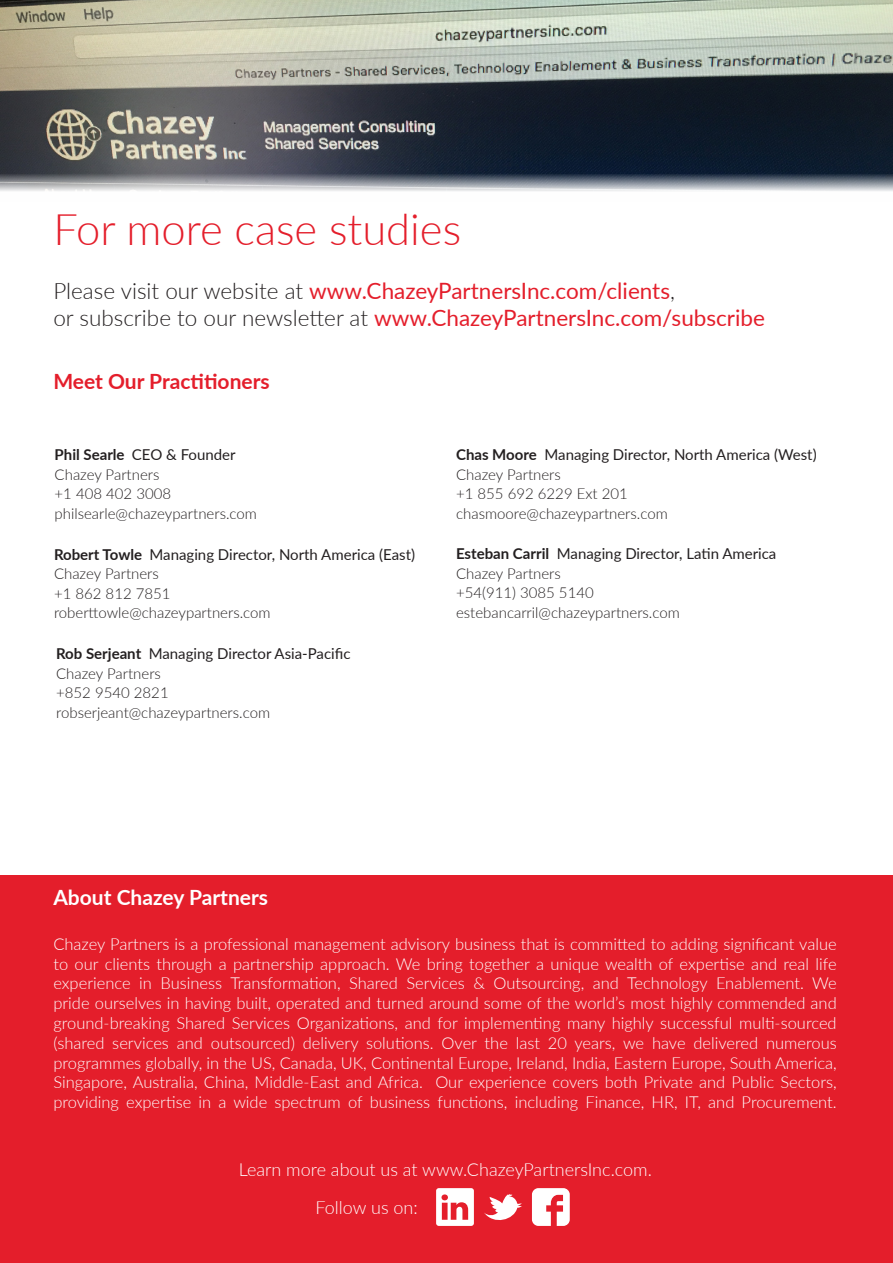
<style>
.page{position:relative;width:893px;height:1263px;background:#fff}
.page>*{position:absolute;margin:0;border:0;box-sizing:border-box;transform-origin:0 0}
.credit_sub_title{font:300 43.5px "Lato";color:#e41e2b}
.credit_sub_title-2{font:22.5px "Lato";color:#e41e2b}
.t1{font:700 21px "Lato";color:#e41e2b}
.t2{font:700 21px "Lato";color:#fff}
.t3{font:300 18px "Lato";color:#fff}
.t4{font:300 16.5px/19.8px "Lato";color:#fff;text-align:justify}
.number{font:300 15px "Lato";color:#231f20}
.number-2{font:15px/19.5px "Lato";color:#231f20}
.s1{font-weight:300;color:#231f20}
.s2{font-weight:700}
.s3{font-weight:300}
</style>
<div class="page">
<div style="left:0;top:876px;width:893px;height:387px;background:#e41e2b"></div>
<svg style="left:436px;top:1188px;width:38px;height:38px"></svg>
<svg style="left:484px;top:1194px;width:38px;height:26px"></svg>
<svg style="left:532px;top:1188px;width:38px;height:38px"></svg>
<img style="left:0;top:0;width:893px;height:191px">
<p class="credit_sub_title" style="left:53px;top:199px;width:409px">For more case studies</p>
<p class="credit_sub_title-2" style="left:53px;top:275px;width:623px"><span class="s1">Please visit our website at</span> www.ChazeyPartnersInc.com/clients<span class="s1">,</span></p>
<p class="credit_sub_title-2" style="left:53px;top:302px;width:713px"><span class="s1">or subscribe to our newsletter at</span> www.ChazeyPartnersInc.com/subscribe</p>
<p class="t1" style="left:53px;top:366px;width:218px">Meet Our Practitioners</p>
<p class="number-2" style="left:55px;top:444px;width:183px"><span class="s2">Phil Searle</span> CEO &amp; Founder</p>
<p class="number" style="left:55px;top:464px;width:106px">Chazey Partners</p>
<p class="number" style="left:55px;top:484px;width:118px">+1 408 402 3008</p>
<p class="number" style="left:55px;top:503px;width:204px">philsearle@chazeypartners.com</p>
<p class="number-2" style="left:54px;top:544px;width:363px"><span class="s2">Robert Towle</span> Managing Director, North America (East)</p>
<p class="number" style="left:54px;top:563px;width:106px">Chazey Partners</p>
<p class="number" style="left:54px;top:583px;width:118px">+1 862 812 7851</p>
<p class="number" style="left:54px;top:602px;width:218px">roberttowle@chazeypartners.com</p>
<p class="number-2" style="left:56px;top:643px;width:296px"><span class="s2">Rob Serjeant</span> Managing Director Asia-Pacific</p>
<p class="number" style="left:56px;top:663px;width:106px">Chazey Partners</p>
<p class="number" style="left:56px;top:682px;width:114px">+852 9540 2821</p>
<p class="number" style="left:56px;top:702px;width:215px">robserjeant@chazeypartners.com</p>
<p class="number-2" style="left:456px;top:444px;width:362px"><span class="s2">Chas Moore</span> Managing Director, North America (West)<br><span class="s3">Chazey Partners</span></p>
<p class="number" style="left:456px;top:484px;width:173px">+1 855 692 6229 Ext 201</p>
<p class="number" style="left:456px;top:503px;width:213px">chasmoore@chazeypartners.com</p>
<p class="number-2" style="left:456px;top:544px;width:322px"><span class="s2">Esteban Carril</span> Managing Director, Latin America</p>
<p class="number" style="left:456px;top:563px;width:106px">Chazey Partners</p>
<p class="number" style="left:456px;top:583px;width:139px">+54(911) 3085 5140</p>
<p class="number" style="left:456px;top:602px;width:225px">estebancarril@chazeypartners.com</p>
<p class="t2" style="left:53px;top:882px;width:216px">About Chazey Partners</p>
<p class="t4" style="left:53px;top:933px;width:785px">Chazey Partners is a professional management advisory business that is committed to adding significant value to our clients through a partnership approach. We bring together a unique wealth of expertise and real life experience in Business Transformation, Shared Services &amp; Outsourcing, and Technology Enablement. We pride ourselves in having built, operated and turned around some of the world’s most highly commended and ground-breaking Shared Services Organizations, and for implementing many highly successful multi-sourced (shared services and outsourced) delivery solutions. Over the last 20 years, we have delivered numerous programmes globally, in the US, Canada, UK, Continental Europe, Ireland, India, Eastern Europe, South America, Singapore, Australia, China, Middle-East and Africa. Our experience covers both Private and Public Sectors, providing expertise in a wide spectrum of business functions, including Finance, HR, IT, and Procurement.</p>
<p class="t3" style="left:239px;top:1157px;width:415px">Learn more about us at www.ChazeyPartnersInc.com.</p>
<p class="t3" style="left:316px;top:1195px;width:104px">Follow us on:</p>
</div>
